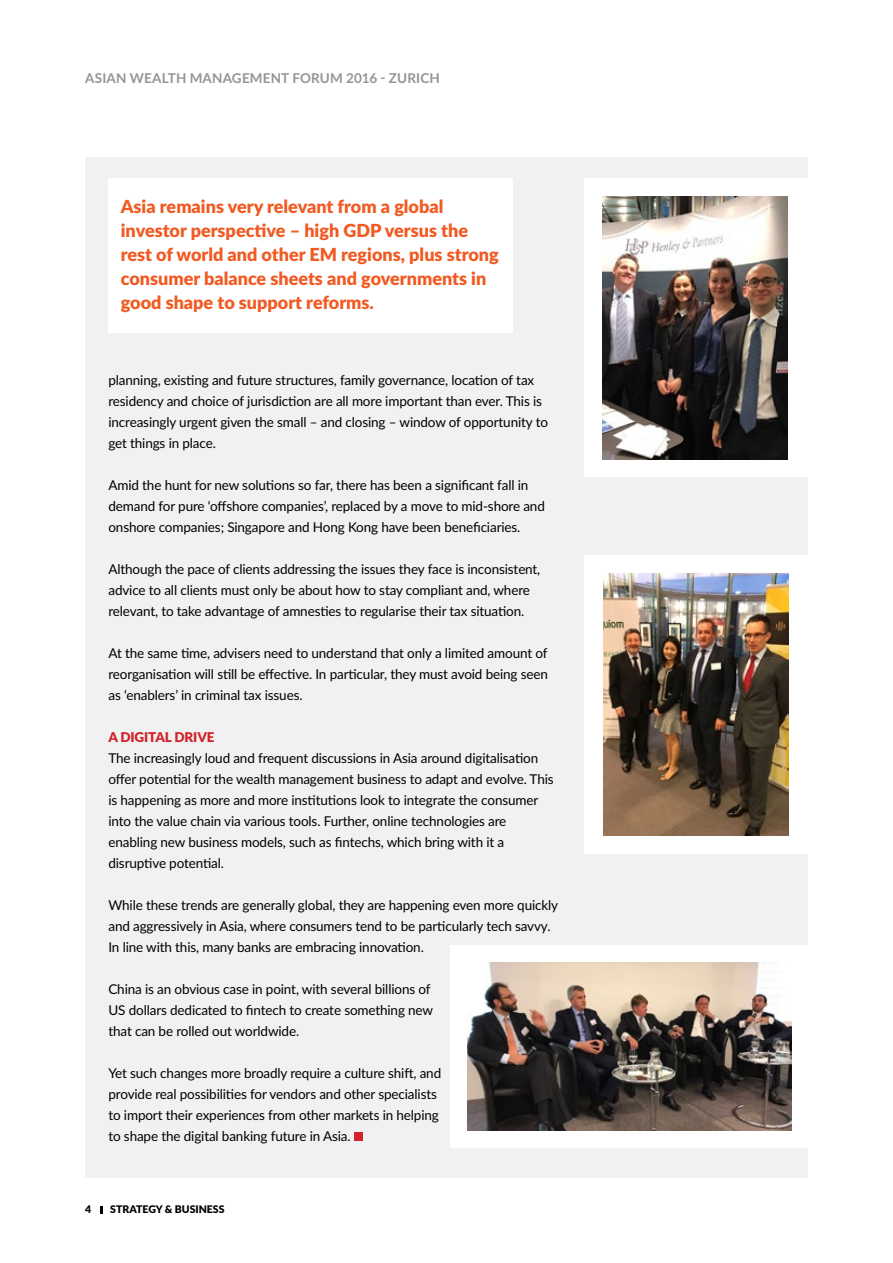
<style>
.page{position:relative;width:893px;height:1263px;background:#fff}
.page>*{position:absolute;margin:0;border:0;box-sizing:border-box;transform-origin:0 0}
.t1{font:900 18px/24px "Lato";color:#f15a22}
.t2{font:13.5px/21px "Lato";letter-spacing:-.01em;color:#000}
.t3{font:700 13.5px "Lato";letter-spacing:.01em;color:#939598}
.t4{font:900 13.5px "Lato";letter-spacing:-.01em;color:#d2232a}
.t5{font:900 10.5px "Lato";color:#000}
</style>
<div class="page">
<svg style="left:101px;top:1206px;width:2px;height:7px"></svg>
<div style="left:86px;top:157px;width:722px;height:1021px;background:#f1f1f2"></div>
<div style="left:354px;top:1133px;width:8px;height:8px;background:#d2232a"></div>
<div style="left:108px;top:179px;width:405px;height:154px;background:#fff"></div>
<div style="left:451px;top:945px;width:357px;height:202px;background:#fff"></div>
<img style="left:468px;top:962px;width:323px;height:168px">
<div style="left:584px;top:555px;width:224px;height:298px;background:#fff"></div>
<div style="left:584px;top:179px;width:224px;height:298px;background:#fff"></div>
<img style="left:604px;top:573px;width:185px;height:263px">
<img style="left:603px;top:197px;width:185px;height:262px">
<p class="t3" style="left:85px;top:68px;width:356px">ASIAN WEALTH MANAGEMENT FORUM 2016 - ZURICH</p>
<h1 class="t1" style="left:121px;top:194px;width:379px">Asia remains very relevant from a global investor perspective – high GDP versus the rest of world and other EM regions, plus strong consumer balance sheets and governments in good shape to support reforms.</h1>
<p class="t2" style="left:108px;top:369px;width:441px">planning, existing and future structures, family governance, location of tax residency and choice of jurisdiction are all more important than ever. This is increasingly urgent given the small – and closing – window of opportunity to get things in place.</p>
<p class="t2" style="left:108px;top:474px;width:438px">Amid the hunt for new solutions so far, there has been a significant fall in demand for pure ‘offshore companies’, replaced by a move to mid-shore and onshore companies; Singapore and Hong Kong have been beneficiaries.</p>
<p class="t2" style="left:108px;top:558px;width:433px">Although the pace of clients addressing the issues they face is inconsistent, advice to all clients must only be about how to stay compliant and, where relevant, to take advantage of amnesties to regularise their tax situation.</p>
<p class="t2" style="left:108px;top:642px;width:441px;text-align:justify">At the same time, advisers need to understand that only a limited amount of reorganisation will still be effective. In particular, they must avoid being seen as ‘enablers’ in criminal tax issues.</p>
<p class="t4" style="left:108px;top:727px;width:108px">A DIGITAL DRIVE</p>
<p class="t2" style="left:108px;top:747px;width:447px">The increasingly loud and frequent discussions in Asia around digitalisation offer potential for the wealth management business to adapt and evolve. This is happening as more and more institutions look to integrate the consumer into the value chain via various tools. Further, online technologies are enabling new business models, such as fintechs, which bring with it a disruptive potential.</p>
<p class="t2" style="left:108px;top:894px;width:451px">While these trends are generally global, they are happening even more quickly and aggressively in Asia, where consumers tend to be particularly tech savvy.<br>In line with this, many banks are embracing innovation.</p>
<p class="t2" style="left:108px;top:978px;width:326px">China is an obvious case in point, with several billions of<br>US dollars dedicated to fintech to create something new that can be rolled out worldwide.</p>
<p class="t2" style="left:108px;top:1062px;width:334px">Yet such changes more broadly require a culture shift, and provide real possibilities for vendors and other specialists to import their experiences from other markets in helping to shape the digital banking future in Asia.</p>
<p class="t5" style="left:85px;top:1201px;width:8px">4</p>
<p class="t5" style="left:110px;top:1201px;width:116px">STRATEGY &amp; BUSINESS</p>
</div>
